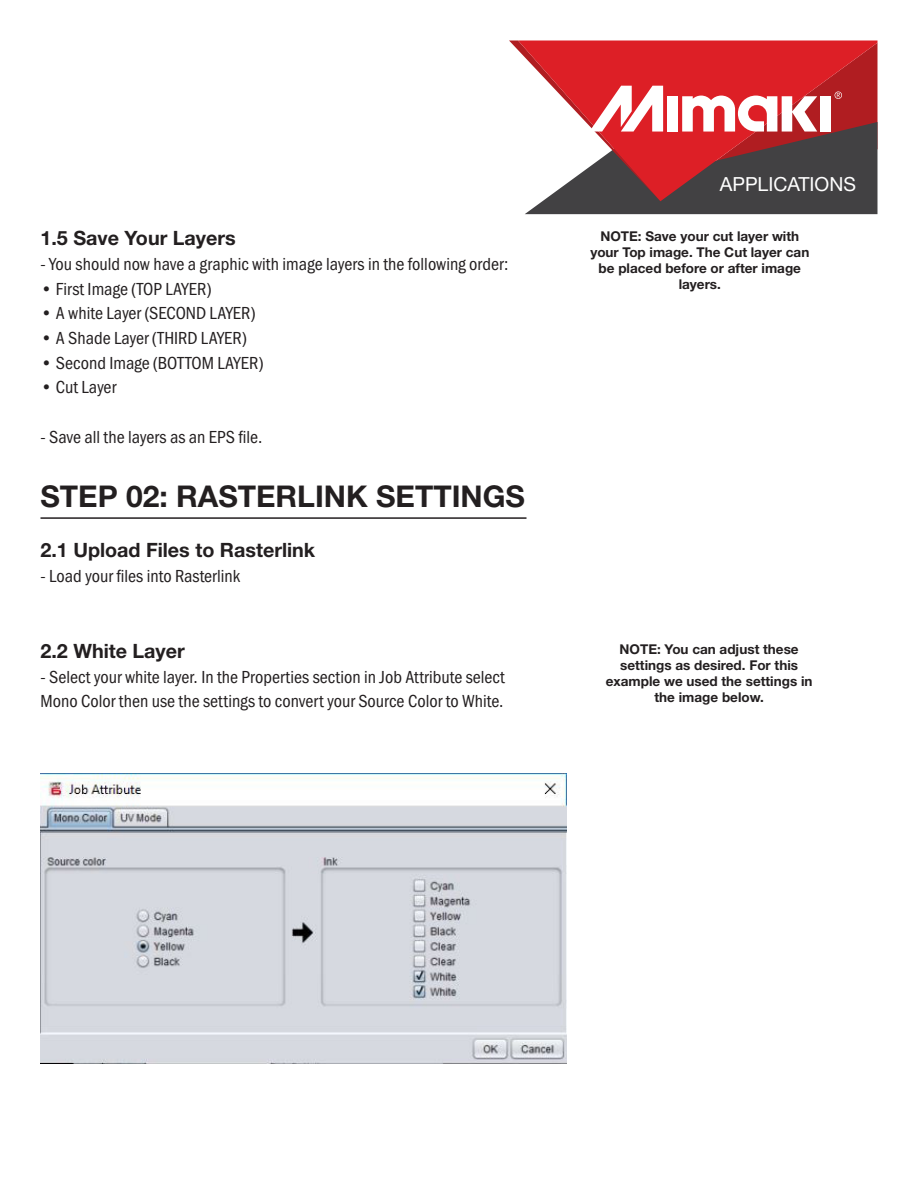
<style>
.page{position:relative;width:918px;height:1188px;background:#fff}
.page>*{position:absolute;margin:0;border:0;box-sizing:border-box;transform-origin:0 0}
.t1{font:700 30px "Helvetica Neue LT Std";color:#231f20}
.t2{font:700 19.8px "Helvetica Neue LT Std";color:#231f20}
.t3{font:19.5px "Helvetica Neue LT Std";color:#fff}
.t4{font:18.15px/24.6px "Franklin Gothic URW Cond";color:#231f20}
.t5{font:700 13.5px/16.2px "Helvetica Neue LT Std";color:#231f20;text-align:center}
</style>
<div class="page">
<svg style="left:509px;top:41px;width:369px;height:173px"></svg>
<hr style="left:40px;top:517px;width:486px;height:2px;background:#231f20">
<img style="left:40px;top:774px;width:527px;height:290px">
<p class="t2" style="left:40px;top:226px;width:197px">1.5 Save Your Layers</p>
<p class="t4" style="left:40px;top:250px;width:469px">- You should now have a graphic with image layers in the following order:</p>
<p class="t4" style="left:40px;top:275px;width:172px">• First Image (TOP LAYER)</p>
<p class="t4" style="left:40px;top:300px;width:217px">• A white Layer (SECOND LAYER)</p>
<p class="t4" style="left:40px;top:324px;width:208px">• A Shade Layer (THIRD LAYER)</p>
<p class="t4" style="left:40px;top:349px;width:224px">• Second Image (BOTTOM LAYER)</p>
<p class="t4" style="left:40px;top:374px;width:77px">• Cut Layer</p>
<p class="t4" style="left:40px;top:423px;width:223px">- Save all the layers as an EPS file.</p>
<p class="t1" style="left:40px;top:478px;width:486px">STEP 02: RASTERLINK SETTINGS</p>
<p class="t2" style="left:40px;top:538px;width:276px">2.1 Upload Files to Rasterlink</p>
<p class="t4" style="left:40px;top:562px;width:201px">- Load your files into Rasterlink</p>
<p class="t2" style="left:40px;top:639px;width:146px">2.2 White Layer</p>
<p class="t4" style="left:40px;top:663px;width:466px">- Select your white layer. In the Properties section in Job Attribute select<br>Mono Color then use the settings to convert your Source Color to White.</p>
<p class="t3" style="left:720px;top:173px;width:138px">APPLICATIONS</p>
<p class="t5" style="left:590px;top:228px;width:220px">NOTE: Save your cut layer with your Top image. The Cut layer can be placed before or after image layers.</p>
<p class="t5" style="left:606px;top:640px;width:208px">NOTE: You can adjust these settings as desired. For this example we used the settings in the image below.</p>
</div>
